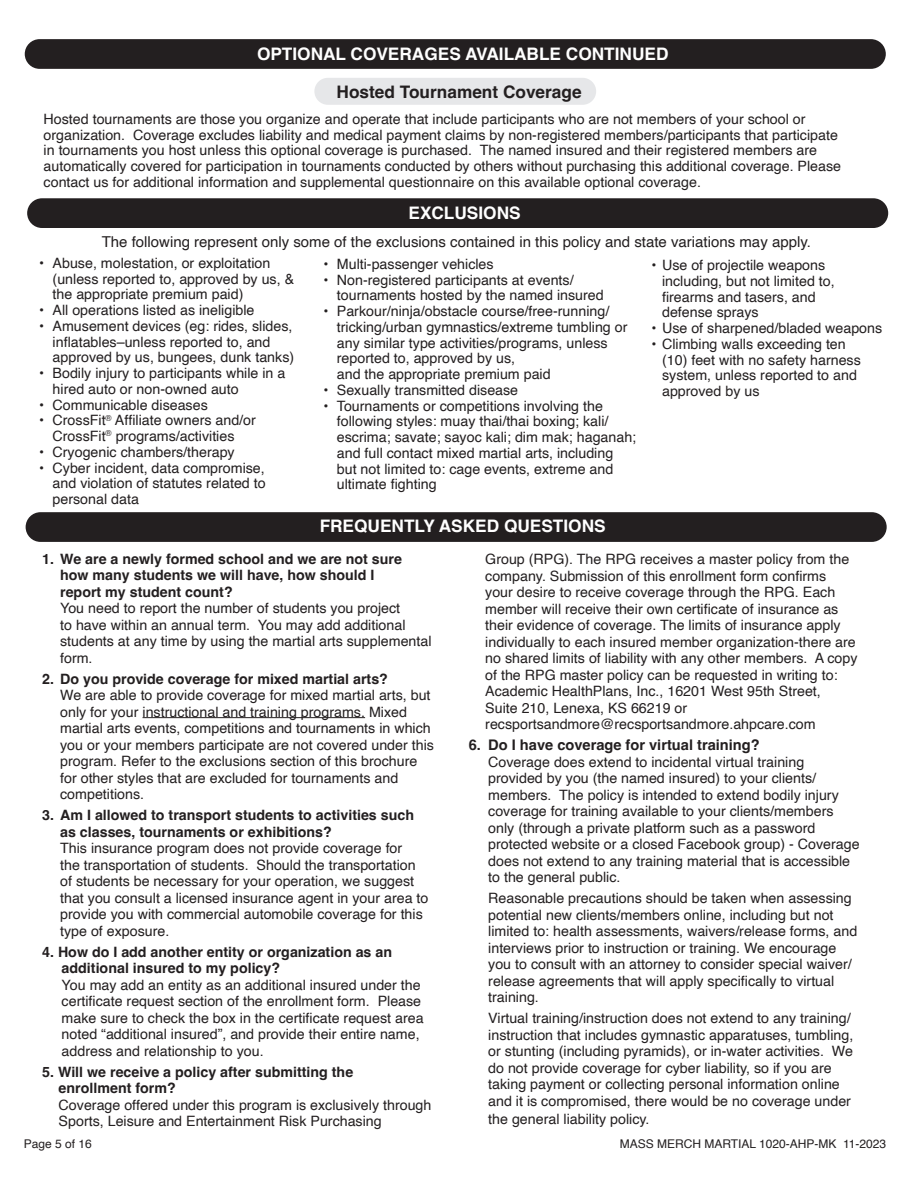
<style>
.page{position:relative;width:918px;height:1188px;background:#fff}
.page>*{position:absolute;margin:0;border:0;box-sizing:border-box;transform-origin:0 0}
.t1{font:700 17.25px "Helvetica";color:#fff}
.t2{font:700 17.25px "Helvetica";color:#231f20}
.t3{font:15px "Helvetica";color:#231f20}
.t4{font:700 14.7px "Helvetica";color:#231f20}
.t5{font:14.25px/16.5px "Helvetica";color:#231f20}
.t6{font:700 14.25px/16.5px "Helvetica";color:#231f20}
.t7{font:12px "Helvetica";color:#231f20}
</style>
<div class="page">
<div style="left:25px;top:39px;width:861px;height:30px;background:#231f20;border-radius:15px"></div>
<div style="left:27px;top:198px;width:861px;height:30px;background:#231f20;border-radius:15px"></div>
<div style="left:314px;top:78px;width:282px;height:27px;background:#e6e7e9;border-radius:13px"></div>
<div style="left:26px;top:512px;width:861px;height:30px;background:#231f20;border-radius:15px"></div>
<hr style="left:143px;top:717px;width:222px;height:1px;background:#231f20">
<p class="t1" style="left:257px;top:44px;width:413px">OPTIONAL COVERAGES AVAILABLE CONTINUED</p>
<p class="t2" style="left:337px;top:82px;width:247px">Hosted Tournament Coverage</p>
<p class="t5" style="left:44px;top:111px;width:799px;line-height:15.8px">Hosted tournaments are those you organize and operate that include participants who are not members of your school or organization. Coverage excludes liability and medical payment claims by non-registered members/participants that participate in tournaments you host unless this optional coverage is purchased. The named insured and their registered members are automatically covered for participation in tournaments conducted by others without purchasing this additional coverage. Please contact us for additional information and supplemental questionnaire on this available optional coverage.</p>
<p class="t1" style="left:409px;top:202px;width:114px">EXCLUSIONS</p>
<p class="t3" style="left:102px;top:230px;width:711px">The following represent only some of the exclusions contained in this policy and state variations may apply.</p>
<p class="t5" style="left:53px;top:255px;width:243px;line-height:15.8px;text-indent:-13px">• Abuse, molestation, or exploitation (unless reported to, approved by us, &amp; the appropriate premium paid)</p>
<p class="t5" style="left:39px;top:302px;width:217px">• All operations listed as ineligible</p>
<p class="t5" style="left:53px;top:318px;width:243px;line-height:15.8px;text-indent:-13px">• Amusement devices (eg: rides, slides, inflatables–unless reported to, and approved by us, bungees, dunk tanks)</p>
<p class="t5" style="left:53px;top:366px;width:234px;line-height:15.8px;text-indent:-13px">• Bodily injury to participants while in a hired auto or non-owned auto</p>
<p class="t5" style="left:39px;top:397px;width:170px">• Communicable diseases</p>
<p class="t5" style="left:39px;top:413px;width:218px;line-height:15.8px;text-align:center">• CrossFit<sup>®</sup> Affiliate owners and/or<br>CrossFit<sup>®</sup> programs/activities</p>
<p class="t5" style="left:39px;top:444px;width:197px">• Cryogenic chambers/therapy</p>
<p class="t5" style="left:53px;top:460px;width:215px;line-height:15.8px;text-align:justify;text-indent:-13px">• Cyber incident, data compromise, and violation of statutes related to personal data</p>
<p class="t5" style="left:323px;top:256px;width:172px">• Multi-passenger vehicles</p>
<p class="t5" style="left:337px;top:272px;width:268px;line-height:15.8px;text-indent:-13px">• Non-registered participants at events/ tournaments hosted by the named insured</p>
<p class="t5" style="left:337px;top:304px;width:292px;line-height:15.8px;text-indent:-13px">• Parkour/ninja/obstacle course/free-running/ tricking/urban gymnastics/extreme tumbling or any similar type activities/programs, unless reported to, approved by us,<br>and the appropriate premium paid</p>
<p class="t5" style="left:323px;top:382px;width:196px">• Sexually transmitted disease</p>
<p class="t5" style="left:337px;top:398px;width:301px;line-height:15.8px;text-indent:-13px">• Tournaments or competitions involving the following styles: muay thai/thai boxing; kali/ escrima; savate; sayoc kali; dim mak; haganah; and full contact mixed martial arts, including but not limited to: cage events, extreme and ultimate fighting</p>
<p class="t5" style="left:662px;top:258px;width:174px;line-height:15.8px;text-indent:-11px">• Use of projectile weapons including, but not limited to, firearms and tasers, and defense sprays</p>
<p class="t5" style="left:652px;top:320px;width:232px">• Use of sharpened/bladed weapons</p>
<p class="t5" style="left:662px;top:336px;width:200px;line-height:15.8px;text-indent:-11px">• Climbing walls exceeding ten (10) feet with no safety harness system, unless reported to and approved by us</p>
<p class="t1" style="left:320px;top:516px;width:287px">FREQUENTLY ASKED QUESTIONS</p>
<p class="t6" style="left:60px;top:552px;width:343px;text-indent:-18px">1. We are a newly formed school and we are not sure how many students we will have, how should I report my student count?</p>
<p class="t5" style="left:60px;top:600px;width:373px">You need to report the number of students you project<br>to have within an annual term. You may add additional students at any time by using the martial arts supplemental form.</p>
<p class="t6" style="left:42px;top:672px;width:347px">2. Do you provide coverage for mixed martial arts?</p>
<p class="t5" style="left:60px;top:687px;width:375px">We are able to provide coverage for mixed martial arts, but only for your instructional and training programs. Mixed martial arts events, competitions and tournaments in which you or your members participate are not covered under this program. Refer to the exclusions section of this brochure for other styles that are excluded for tournaments and competitions.</p>
<p class="t6" style="left:60px;top:808px;width:355px;text-indent:-18px">3. Am I allowed to transport students to activities such as classes, tournaments or exhibitions?</p>
<p class="t5" style="left:60px;top:840px;width:370px">This insurance program does not provide coverage for<br>the transportation of students. Should the transportation of students be necessary for your operation, we suggest that you consult a licensed insurance agent in your area to provide you with commercial automobile coverage for this type of exposure.</p>
<p class="t6" style="left:62px;top:945px;width:332px;text-indent:-19px">4. How do I add another entity or organization as an additional insured to my policy?</p>
<p class="t5" style="left:62px;top:977px;width:363px">You may add an entity as an additional insured under the certificate request section of the enrollment form. Please make sure to check the box in the certificate request area noted “additional insured”, and provide their entire name, address and relationship to you.</p>
<p class="t6" style="left:59px;top:1065px;width:296px;text-indent:-16px">5. Will we receive a policy after submitting the enrollment form?</p>
<p class="t5" style="left:59px;top:1097px;width:374px">Coverage offered under this program is exclusively through<br>Sports, Leisure and Entertainment Risk Purchasing</p>
<p class="t5" style="left:485px;top:551px;width:374px">Group (RPG). The RPG receives a master policy from the company. Submission of this enrollment form confirms your desire to receive coverage through the RPG. Each member will receive their own certificate of insurance as their evidence of coverage. The limits of insurance apply individually to each insured member organization-there are no shared limits of liability with any other members. A copy of the RPG master policy can be requested in writing to:<br>Academic HealthPlans, Inc., 16201 West 95th Street,<br>Suite 210, Lenexa, KS 66219 or recsportsandmore@recsportsandmore.ahpcare.com</p>
<p class="t4" style="left:469px;top:736px;width:292px">6. Do I have coverage for virtual training?</p>
<p class="t5" style="left:488px;top:754px;width:373px">Coverage does extend to incidental virtual training provided by you (the named insured) to your clients/ members. The policy is intended to extend bodily injury coverage for training available to your clients/members only (through a private platform such as a password protected website or a closed Facebook group) - Coverage does not extend to any training material that is accessible to the general public.</p>
<p class="t5" style="left:488px;top:890px;width:371px">Reasonable precautions should be taken when assessing potential new clients/members online, including but not limited to: health assessments, waivers/release forms, and interviews prior to instruction or training. We encourage you to consult with an attorney to consider special waiver/ release agreements that will apply specifically to virtual training.</p>
<p class="t5" style="left:488px;top:1010px;width:367px">Virtual training/instruction does not extend to any training/ instruction that includes gymnastic apparatuses, tumbling, or stunting (including pyramids), or in-water activities. We do not provide coverage for cyber liability, so if you are taking payment or collecting personal information online and it is compromised, there would be no coverage under</p>
<p class="t5" style="left:488px;top:1111px;width:163px">the general liability policy.</p>
<p class="t7" style="left:24px;top:1135px;width:70px">Page 5 of 16</p>
<p class="t7" style="left:620px;top:1134px;width:268px">MASS MERCH MARTIAL 1020-AHP-MK 11-2023</p>
</div>
